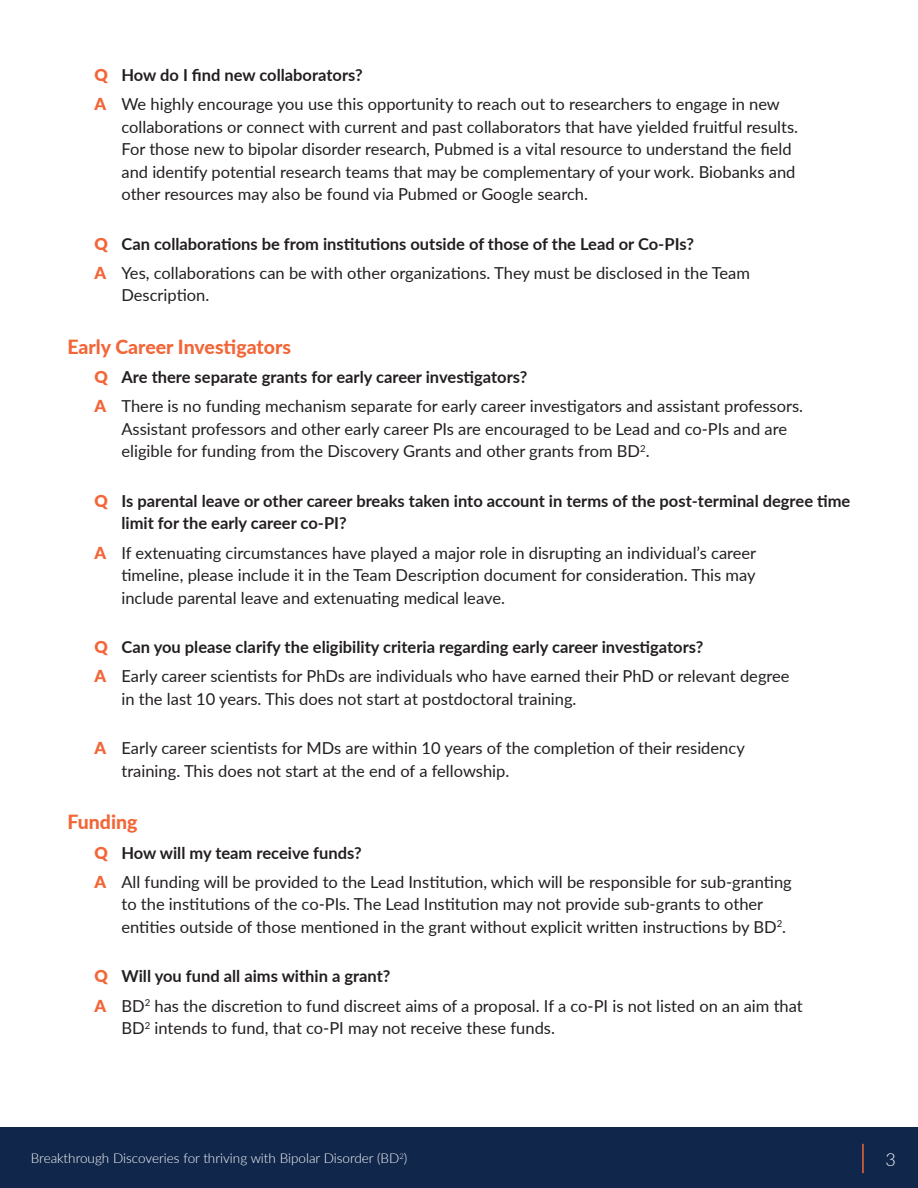
<style>
.page{position:relative;width:918px;height:1188px;background:#fff}
.page>*{position:absolute;margin:0;border:0;box-sizing:border-box;transform-origin:0 0}
.t1{font:800 19.5px "Lato";color:#f26638}
.t2{font:300 18px "Lato";color:#fff}
.t3{font:16.5px/22.5px "Lato";color:#231f20}
.t4{font:700 16.5px/22.5px "Lato";color:#231f20}
.t5{font:300 13.5px "Lato";color:#fff}
.t6{font:300 7.8px "Lato";color:#fff}
.s1{font-weight:900;color:#f26638}
.s2{font-weight:700}
.s3{font-size:13.5px}
</style>
<div class="page">
<div style="left:0;top:1128px;width:918px;height:60px;background:#10264b"></div>
<hr style="left:862px;top:1144px;width:2px;height:29px;background:#f26638">
<p class="t3" style="left:94px;top:59px;width:687px;line-height:29.2px"><span class="s1">Q</span> <span class="s2">How do I find new collaborators?<br></span><span class="s1">A</span> We highly encourage you use this opportunity to reach out to researchers to engage in new</p>
<p class="t3" style="left:121px;top:115px;width:678px">collaborations or connect with current and past collaborators that have yielded fruitful results.<br>For those new to bipolar disorder research, Pubmed is a vital resource to understand the field and identify potential research teams that may be complementary of your work. Biobanks and other resources may also be found via Pubmed or Google search.</p>
<p class="t3" style="left:94px;top:228px;width:657px;line-height:29.2px"><span class="s1">Q</span> <span class="s2">Can collaborations be from institutions outside of those of the Lead or Co-PIs?<br></span><span class="s1">A</span> Yes, collaborations can be with other organizations. They must be disclosed in the Team</p>
<p class="t3" style="left:121px;top:283px;width:89px">Description.</p>
<p class="t1" style="left:68px;top:332px;width:225px">Early Career Investigators</p>
<p class="t3" style="left:94px;top:362px;width:710px;line-height:29.2px"><span class="s1">Q</span> <span class="s2">Are there separate grants for early career investigators?<br></span><span class="s1">A</span> There is no funding mechanism separate for early career investigators and assistant professors.</p>
<p class="t3" style="left:121px;top:417px;width:667px">Assistant professors and other early career PIs are encouraged to be Lead and co-PIs and are eligible for funding from the Discovery Grants and other grants from BD<sup>2</sup>.</p>
<p class="t4" style="left:121px;top:489px;width:730px;text-indent:-27px"><span class="s1">Q</span> Is parental leave or other career breaks taken into account in terms of the post-terminal degree time limit for the early career co-PI?</p>
<p class="t3" style="left:121px;top:541px;width:636px;text-align:justify;text-indent:-27px"><span class="s1">A</span> If extenuating circumstances have played a major role in disrupting an individual’s career timeline, please include it in the Team Description document for consideration. This may include parental leave and extenuating medical leave.</p>
<p class="t3" style="left:94px;top:632px;width:697px;line-height:29.2px"><span class="s1">Q</span> <span class="s2">Can you please clarify the eligibility criteria regarding early career investigators?<br></span><span class="s1">A</span> Early career scientists for PhDs are individuals who have earned their PhD or relevant degree</p>
<p class="t3" style="left:121px;top:687px;width:457px">in the last 10 years. This does not start at postdoctoral training.</p>
<p class="t3" style="left:121px;top:736px;width:625px;text-indent:-27px"><span class="s1">A</span> Early career scientists for MDs are within 10 years of the completion of their residency training. This does not start at the end of a fellowship.</p>
<p class="t1" style="left:68px;top:808px;width:72px">Funding</p>
<p class="t3" style="left:94px;top:837px;width:699px;line-height:29.2px"><span class="s1">Q</span> <span class="s2">How will my team receive funds?<br></span><span class="s1">A</span> All funding will be provided to the Lead Institution, which will be responsible for sub-granting</p>
<p class="t3" style="left:121px;top:892px;width:666px">to the institutions of the co-PIs. The Lead Institution may not provide sub-grants to other entities outside of those mentioned in the grant without explicit written instructions by BD<sup>2</sup>.</p>
<p class="t3" style="left:94px;top:961px;width:710px;line-height:29.2px"><span class="s1">Q</span> <span class="s2">Will you fund all aims within a grant?<br></span><span class="s1">A</span> BD<sup>2</sup> has the discretion to fund discreet aims of a proposal. If a co-PI is not listed on an aim that</p>
<p class="t3" style="left:122px;top:1016px;width:435px">BD<sup>2</sup> intends to fund, that co-PI may not receive these funds.</p>
<p class="t5" style="left:31px;top:1149px;width:370px">Breakthrough Discoveries for thriving with Bipolar Disorder (BD</p>
<p class="t2" style="left:886px;top:1147px;width:12px">3</p>
<p class="t6" style="left:399px;top:1151px;width:10px">2<span class="s3">)</span></p>
</div>
